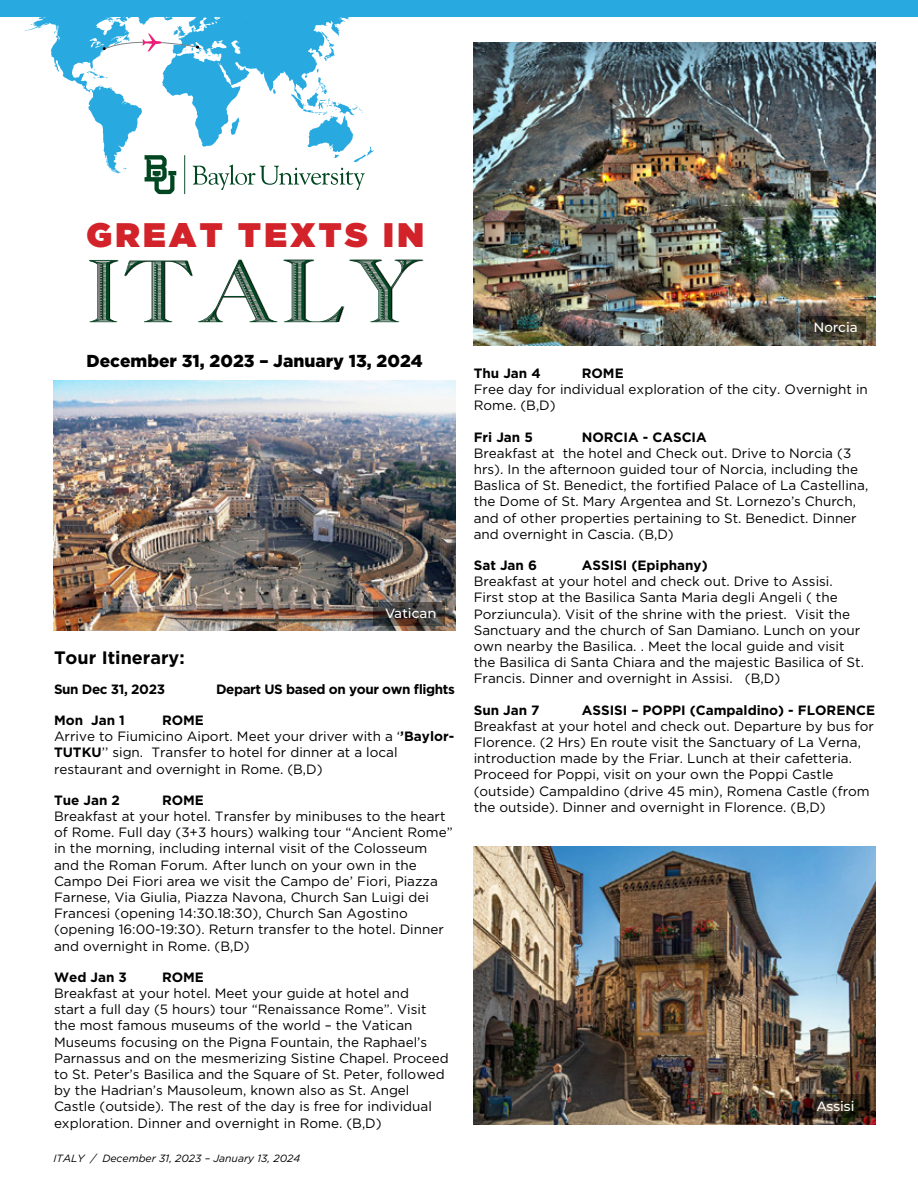
<style>
.page{position:relative;width:918px;height:1188px;background:#fff}
.page>*{position:absolute;margin:0;border:0;box-sizing:border-box;transform-origin:0 0}
.t1{font:87.45px "Kudos Kaps One NF";letter-spacing:-.01em;color:#004620}
.t2{font:900 34.05px "Gotham";letter-spacing:.1em;color:#d2232a}
.t3{font:700 18px "Gotham";color:#000}
.t4{font:900 17.25px "Gotham";color:#000}
.t5{font:13.5px/16.2px "Gotham";color:#000}
.t6{font:700 13.5px "Gotham";color:#000}
.t7{font:700 13.5px "Gotham";letter-spacing:-.03em;color:#000}
.t8{font:500 13.5px "Montserrat";color:#fff}
.t9{font:italic 10.5px "Gotham";color:#000}
.s1{font-weight:700}
</style>
<div class="page">
<svg style="left:24px;top:16px;width:350px;height:157px"></svg>
<div style="left:0;top:0;width:918px;height:16px;background:#28aae1"></div>
<svg style="left:103px;top:33px;width:96px;height:18px"></svg>
<img style="left:54px;top:381px;width:402px;height:250px">
<img style="left:474px;top:43px;width:401px;height:303px">
<img style="left:474px;top:847px;width:401px;height:277px">
<svg style="left:374px;top:602px;width:71px;height:23px;background:#413b38"></svg>
<svg style="left:806px;top:316px;width:60px;height:23px"></svg>
<svg style="left:806px;top:1095px;width:60px;height:23px"></svg>
<svg style="left:184px;top:155px;width:181px;height:39px"></svg>
<svg style="left:145px;top:155px;width:31px;height:39px"></svg>
<svg style="left:90px;top:260px;width:333px;height:62px"></svg>
<h2 class="t2" style="left:86px;top:211px;width:339px">GREAT TEXTS IN</h2>
<h1 class="t1" style="left:85px;top:235px;width:342px">ITALY</h1>
<p class="t4" style="left:87px;top:349px;width:338px">December 31, 2023 – January 13, 2024</p>
<p class="t8" style="left:385px;top:604px;width:53px">Vatican</p>
<h3 class="t3" style="left:54px;top:645px;width:132px">Tour Itinerary:</h3>
<p class="t7" style="left:54px;top:680px;width:113px">Sun Dec 31, 2023</p>
<p class="t7" style="left:216px;top:680px;width:240px">Depart US based on your own flights</p>
<p class="t6" style="left:54px;top:711px;width:72px">Mon Jan 1</p>
<p class="t5" style="left:54px;top:712px;width:402px;text-indent:108px"><span class="s1">ROME<br></span>Arrive to Fiumicino Aiport. Meet your driver with a ‘<span class="s1">’Baylor-TUTKU</span>’’ sign. Transfer to hotel for dinner at a local restaurant and overnight in Rome. (B,D)</p>
<p class="t6" style="left:54px;top:791px;width:67px">Tue Jan 2</p>
<p class="t6" style="left:162px;top:791px;width:43px">ROME</p>
<p class="t5" style="left:54px;top:808px;width:400px">Breakfast at your hotel. Transfer by minibuses to the heart of Rome. Full day (3+3 hours) walking tour “Ancient Rome” in the morning, including internal visit of the Colosseum and the Roman Forum. After lunch on your own in the Campo Dei Fiori area we visit the Campo de’ Fiori, Piazza Farnese, Via Giulia, Piazza Navona, Church San Luigi dei Francesi (opening 14:30.18:30), Church San Agostino (opening 16:00-19:30). Return transfer to the hotel. Dinner and overnight in Rome. (B,D)</p>
<p class="t6" style="left:54px;top:968px;width:75px">Wed Jan 3</p>
<p class="t6" style="left:162px;top:968px;width:43px">ROME</p>
<p class="t5" style="left:54px;top:985px;width:396px">Breakfast at your hotel. Meet your guide at hotel and<br>start a full day (5 hours) tour “Renaissance Rome”. Visit the most famous museums of the world – the Vatican Museums focusing on the Pigna Fountain, the Raphael’s Parnassus and on the mesmerizing Sistine Chapel. Proceed to St. Peter’s Basilica and the Square of St. Peter, followed by the Hadrian’s Mausoleum, known also as St. Angel Castle (outside). The rest of the day is free for individual exploration. Dinner and overnight in Rome. (B,D)</p>
<p class="t9" style="left:54px;top:1151px;width:248px">ITALY / December 31, 2023 – January 13, 2024</p>
<p class="t8" style="left:813px;top:318px;width:46px">Norcia</p>
<p class="t6" style="left:474px;top:364px;width:68px">Thu Jan 4</p>
<p class="t6" style="left:582px;top:364px;width:43px">ROME</p>
<p class="t5" style="left:474px;top:381px;width:396px">Free day for individual exploration of the city. Overnight in<br>Rome. (B,D)</p>
<p class="t6" style="left:474px;top:428px;width:61px">Fri Jan 5</p>
<p class="t6" style="left:582px;top:428px;width:127px">NORCIA - CASCIA</p>
<p class="t5" style="left:474px;top:445px;width:396px">Breakfast at the hotel and Check out. Drive to Norcia (3 hrs). In the afternoon guided tour of Norcia, including the Baslica of St. Benedict, the fortified Palace of La Castellina, the Dome of St. Mary Argentea and St. Lornezo’s Church, and of other properties pertaining to St. Benedict. Dinner and overnight in Cascia. (B,D)</p>
<p class="t6" style="left:474px;top:556px;width:65px">Sat Jan 6</p>
<p class="t6" style="left:582px;top:556px;width:127px">ASSISI (Epiphany)</p>
<p class="t5" style="left:474px;top:573px;width:392px">Breakfast at your hotel and check out. Drive to Assisi.<br>First stop at the Basilica Santa Maria degli Angeli ( the Porziuncula). Visit of the shrine with the priest. Visit the Sanctuary and the church of San Damiano. Lunch on your own nearby the Basilica. . Meet the local guide and visit the Basilica di Santa Chiara and the majestic Basilica of St.<br>Francis. Dinner and overnight in Assisi. (B,D)</p>
<p class="t6" style="left:474px;top:701px;width:67px">Sun Jan 7</p>
<p class="t6" style="left:582px;top:701px;width:295px">ASSISI – POPPI (Campaldino) - FLORENCE</p>
<p class="t5" style="left:474px;top:718px;width:402px">Breakfast at your hotel and check out. Departure by bus for Florence. (2 Hrs) En route visit the Sanctuary of La Verna, introduction made by the Friar. Lunch at their cafetteria.<br>Proceed for Poppi, visit on your own the Poppi Castle (outside) Campaldino (drive 45 min), Romena Castle (from the outside). Dinner and overnight in Florence. (B,D)</p>
<p class="t8" style="left:817px;top:1096px;width:39px">Assisi</p>
</div>
